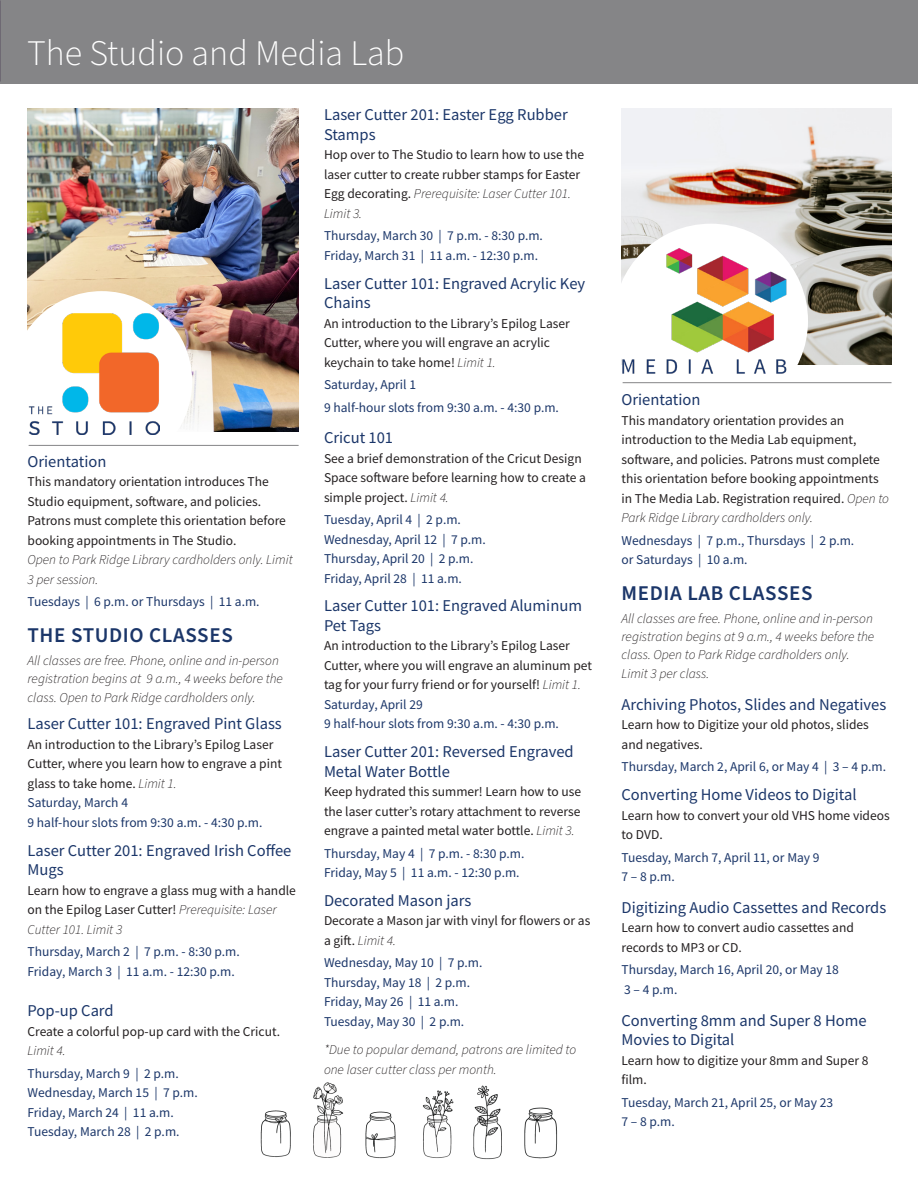
<style>
.page{position:relative;width:918px;height:1188px;background:#fff}
.page>*{position:absolute;margin:0;border:0;box-sizing:border-box;transform-origin:0 0}
.t1{font:300 36px "Source Sans Pro";color:#fff}
.t2{font:600 21px "Source Sans Pro";letter-spacing:.03em;color:#1b3669}
.t3{font:16.5px/19.5px "Source Sans Pro";color:#1b3669}
.t4{font:13.5px/19.5px "Source Sans Pro";color:#231f20}
.t5{font:13.5px/19.5px "Source Sans Pro";color:#1b3669}
.t6{font:italic 300 13.5px/18px "Source Sans Pro";color:#231f20}
.s1{font-weight:300;font-style:italic}
.s2{color:#1b3669}
</style>
<div class="page">
<img style="left:622px;top:108px;width:270px;height:256px">
<div style="left:614px;top:224px;width:194px;height:194px;background:#fff;border-radius:50%"></div>
<img style="left:28px;top:108px;width:271px;height:324px">
<div style="left:11px;top:291px;width:181px;height:181px;background:#fff;border-radius:50%"></div>
<div style="left:0;top:0;width:918px;height:84px;background:#858587"></div>
<hr style="left:29px;top:445px;width:270px;height:1px;background:#858587">
<hr style="left:623px;top:382px;width:269px;height:1px;background:#858587">
<img style="left:623px;top:236px;width:202px;height:138px">
<img style="left:27px;top:313px;width:132px;height:122px">
<img style="left:260px;top:1083px;width:298px;height:77px">
<p class="t1" style="left:27px;top:29px;width:379px">The Studio and Media Lab</p>
<p class="t3" style="left:28px;top:451px;width:80px">Orientation</p>
<p class="t4" style="left:28px;top:472px;width:267px">This mandatory orientation introduces The Studio equipment, software, and policies.<br>Patrons must complete this orientation before booking appointments in The Studio.<br><span class="s1">Open to Park Ridge Library cardholders only. Limit 3 per session.</span></p>
<p class="t5" style="left:28px;top:592px;width:234px">Tuesdays | 6 p.m. or Thursdays | 11 a.m.</p>
<p class="t2" style="left:28px;top:621px;width:207px">THE STUDIO CLASSES</p>
<p class="t6" style="left:28px;top:652px;width:257px">All classes are free. Phone, online and in-person registration begins at 9 a.m., 4 weeks before the</p>
<p class="t6" style="left:28px;top:689px;width:230px">class. Open to Park Ridge cardholders only.</p>
<p class="t3" style="left:28px;top:714px;width:256px">Laser Cutter 101: Engraved Pint Glass</p>
<p class="t4" style="left:28px;top:735px;width:256px">An introduction to the Library’s Epilog Laser Cutter, where you learn how to engrave a pint glass to take home. <span class="s1">Limit 1.<br></span><span class="s2">Saturday, March 4<br>9 half-hour slots from 9:30 a.m. - 4:30 p.m.</span></p>
<p class="t3" style="left:28px;top:840px;width:265px">Laser Cutter 201: Engraved Irish Coffee<br>Mugs</p>
<p class="t4" style="left:28px;top:880px;width:270px">Learn how to engrave a glass mug with a handle on the Epilog Laser Cutter! <span class="s1">Prerequisite: Laser<br>Cutter 101. Limit 3</span></p>
<p class="t5" style="left:28px;top:942px;width:214px">Thursday, March 2 | 7 p.m. - 8:30 p.m.<br>Friday, March 3 | 11 a.m. - 12:30 p.m.</p>
<p class="t3" style="left:28px;top:1001px;width:88px">Pop-up Card</p>
<p class="t4" style="left:28px;top:1022px;width:254px">Create a colorful pop-up card with the Cricut.<br><span class="s1">Limit 4.</span></p>
<p class="t5" style="left:28px;top:1064px;width:172px">Thursday, March 9 | 2 p.m.<br>Wednesday, March 15 | 7 p.m.<br>Friday, March 24 | 11 a.m.<br>Tuesday, March 28 | 2 p.m.</p>
<p class="t3" style="left:324px;top:105px;width:245px">Laser Cutter 201: Easter Egg Rubber<br>Stamps</p>
<p class="t4" style="left:324px;top:145px;width:262px">Hop over to The Studio to learn how to use the laser cutter to create rubber stamps for Easter Egg decorating. <span class="s1">Prerequisite: Laser Cutter 101.<br>Limit 3.</span></p>
<p class="t5" style="left:324px;top:226px;width:220px">Thursday, March 30 | 7 p.m. - 8:30 p.m.<br>Friday, March 31 | 11 a.m. - 12:30 p.m.</p>
<p class="t3" style="left:324px;top:273px;width:263px">Laser Cutter 101: Engraved Acrylic Key<br>Chains</p>
<p class="t4" style="left:324px;top:313px;width:247px">An introduction to the Library’s Epilog Laser<br>Cutter, where you will engrave an acrylic keychain to take home! <span class="s1">Limit 1.</span></p>
<p class="t5" style="left:324px;top:373px;width:236px;line-height:22.5px">Saturday, April 1<br>9 half-hour slots from 9:30 a.m. - 4:30 p.m.</p>
<p class="t3" style="left:324px;top:428px;width:71px">Cricut 101</p>
<p class="t4" style="left:324px;top:448px;width:263px">See a brief demonstration of the Cricut Design<br>Space software before learning how to create a simple project. <span class="s1">Limit 4.</span></p>
<p class="t5" style="left:324px;top:510px;width:163px">Tuesday, April 4 | 2 p.m.<br>Wednesday, April 12 | 7 p.m.<br>Thursday, April 20 | 2 p.m.<br>Friday, April 28 | 11 a.m.</p>
<p class="t3" style="left:324px;top:596px;width:260px">Laser Cutter 101: Engraved Aluminum<br>Pet Tags</p>
<p class="t4" style="left:324px;top:636px;width:270px">An introduction to the Library’s Epilog Laser Cutter, where you will engrave an aluminum pet tag for your furry friend or for yourself! <span class="s1">Limit 1.<br></span><span class="s2">Saturday, April 29<br>9 half-hour slots from 9:30 a.m. - 4:30 p.m.</span></p>
<p class="t3" style="left:324px;top:742px;width:251px">Laser Cutter 201: Reversed Engraved<br>Metal Water Bottle</p>
<p class="t4" style="left:324px;top:782px;width:259px;text-align:justify">Keep hydrated this summer! Learn how to use the laser cutter’s rotary attachment to reverse engrave a painted metal water bottle. <span class="s1">Limit 3.</span></p>
<p class="t5" style="left:324px;top:843px;width:202px">Thursday, May 4 | 7 p.m. - 8:30 p.m.<br>Friday, May 5 | 11 a.m. - 12:30 p.m.</p>
<p class="t3" style="left:324px;top:890px;width:149px">Decorated Mason jars</p>
<p class="t4" style="left:324px;top:911px;width:268px">Decorate a Mason jar with vinyl for flowers or as a gift. <span class="s1">Limit 4.</span></p>
<p class="t5" style="left:324px;top:953px;width:160px">Wednesday, May 10 | 7 p.m.<br>Thursday, May 18 | 2 p.m.<br>Friday, May 26 | 11 a.m.<br>Tuesday, May 30 | 2 p.m.</p>
<p class="t6" style="left:324px;top:1041px;width:254px;line-height:19.5px">*Due to popular demand, patrons are limited to one laser cutter class per month.</p>
<p class="t3" style="left:622px;top:390px;width:80px">Orientation</p>
<p class="t4" style="left:622px;top:411px;width:269px">This mandatory orientation provides an introduction to the Media Lab equipment, software, and policies. Patrons must complete this orientation before booking appointments in The Media Lab. Registration required. <span class="s1">Open to Park Ridge Library cardholders only.</span></p>
<p class="t5" style="left:622px;top:531px;width:234px">Wednesdays | 7 p.m., Thursdays | 2 p.m. or Saturdays | 10 a.m.</p>
<p class="t2" style="left:622px;top:579px;width:193px">MEDIA LAB CLASSES</p>
<p class="t6" style="left:622px;top:610px;width:254px;text-align:justify">All classes are free. Phone, online and in-person registration begins at 9 a.m., 4 weeks before the class. Open to Park Ridge cardholders only.</p>
<p class="t6" style="left:622px;top:665px;width:89px">Limit 3 per class.</p>
<p class="t3" style="left:622px;top:695px;width:266px">Archiving Photos, Slides and Negatives</p>
<p class="t4" style="left:622px;top:715px;width:249px">Learn how to Digitize your old photos, slides and negatives.</p>
<p class="t5" style="left:622px;top:757px;width:266px">Thursday, March 2, April 6, or May 4 | 3 – 4 p.m.</p>
<p class="t3" style="left:622px;top:785px;width:237px">Converting Home Videos to Digital</p>
<p class="t4" style="left:622px;top:805px;width:270px">Learn how to convert your old VHS home videos to DVD.</p>
<p class="t5" style="left:622px;top:847px;width:200px">Tuesday, March 7, April 11, or May 9<br>7 – 8 p.m.</p>
<p class="t3" style="left:622px;top:898px;width:266px">Digitizing Audio Cassettes and Records</p>
<p class="t4" style="left:622px;top:918px;width:234px">Learn how to convert audio cassettes and records to MP3 or CD.</p>
<p class="t5" style="left:622px;top:960px;width:219px">Thursday, March 16, April 20, or May 18<br>3 – 4 p.m.</p>
<p class="t3" style="left:622px;top:1010px;width:247px">Converting 8mm and Super 8 Home<br>Movies to Digital</p>
<p class="t4" style="left:622px;top:1050px;width:248px">Learn how to digitize your 8mm and Super 8 film.</p>
<p class="t5" style="left:622px;top:1092px;width:213px">Tuesday, March 21, April 25, or May 23<br>7 – 8 p.m.</p>
</div>
